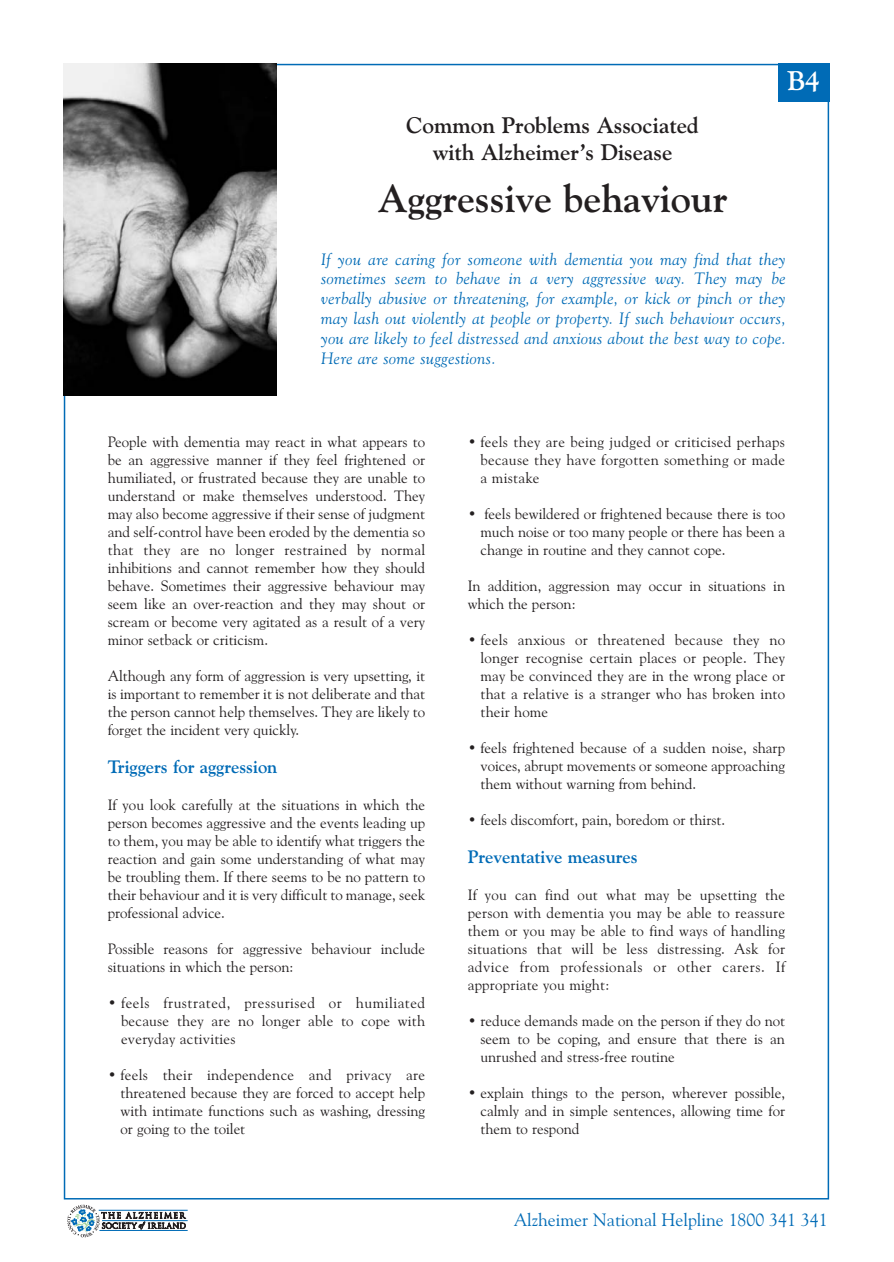
<style>
.page{position:relative;width:894px;height:1262px;background:#fff}
.page>*{position:absolute;margin:0;border:0;box-sizing:border-box;transform-origin:0 0}
.t1{font:700 39px "Goudy Old Style BT";color:#231f20}
.t2{font:700 27px "Goudy Old Style BT";color:#fff}
.t3{font:700 22.5px/27px "Goudy Old Style BT";color:#231f20;text-align:center}
.t4{font:700 18px "Goudy Old Style BT";color:#006bb6}
.t5{font:18px "Goudy Old Style BT";color:#006bb6}
.t6{font:italic 16.5px/19.8px "Goudy Old Style BT";letter-spacing:.025em;color:#006bb6;text-align:justify}
.t7{font:15px/18px "Goudy Old Style BT";color:#231f20;text-align:justify}
</style>
<div class="page">
<div style="left:778px;top:64px;width:51px;height:38px;background:#006bb6"></div>
<img style="left:64px;top:64px;width:212px;height:331px">
<hr style="left:99px;top:1210px;width:89px;height:1px;background:#006bb6">
<hr style="left:102px;top:1220px;width:86px;height:1px;background:#006bb6">
<hr style="left:99px;top:1230px;width:89px;height:1px;background:#006bb6">
<svg style="left:67px;top:1204px;width:119px;height:33px"></svg>
<h2 class="t2" style="left:787px;top:71px;width:34px">B4</h2>
<h3 class="t3" style="left:406px;top:115px;width:294px">Common Problems Associated with Alzheimer’s Disease</h3>
<h1 class="t1" style="left:378px;top:184px;width:351px">Aggressive behaviour</h1>
<p class="t6" style="left:321px;top:251px;width:466px">If you are caring for someone with dementia you may find that they sometimes seem to behave in a very aggressive way. They may be verbally abusive or threatening, for example, or kick or pinch or they may lash out violently at people or property. If such behaviour occurs, you are likely to feel distressed and anxious about the best way to cope.<br>Here are some suggestions.</p>
<p class="t7" style="left:108px;top:434px;width:319px">People with dementia may react in what appears to be an aggressive manner if they feel frightened or humiliated, or frustrated because they are unable to understand or make themselves understood. They may also become aggressive if their sense of judgment and self-control have been eroded by the dementia so that they are no longer restrained by normal inhibitions and cannot remember how they should behave. Sometimes their aggressive behaviour may seem like an over-reaction and they may shout or scream or become very agitated as a result of a very minor setback or criticism.</p>
<p class="t7" style="left:108px;top:668px;width:319px">Although any form of aggression is very upsetting, it is important to remember it is not deliberate and that the person cannot help themselves. They are likely to forget the incident very quickly.</p>
<p class="t4" style="left:108px;top:760px;width:171px">Triggers for aggression</p>
<p class="t7" style="left:108px;top:797px;width:319px">If you look carefully at the situations in which the person becomes aggressive and the events leading up to them, you may be able to identify what triggers the reaction and gain some understanding of what may be troubling them. If there seems to be no pattern to their behaviour and it is very difficult to manage, seek professional advice.</p>
<p class="t7" style="left:108px;top:941px;width:319px">Possible reasons for aggressive behaviour include situations in which the person:</p>
<p class="t7" style="left:121px;top:995px;width:306px;text-indent:-13px">• feels frustrated, pressurised or humiliated because they are no longer able to cope with everyday activities</p>
<p class="t7" style="left:121px;top:1067px;width:306px;text-indent:-13px">• feels their independence and privacy are threatened because they are forced to accept help with intimate functions such as washing, dressing or going to the toilet</p>
<p class="t7" style="left:480px;top:434px;width:306px;text-indent:-13px">• feels they are being judged or criticised perhaps because they have forgotten something or made a mistake</p>
<p class="t7" style="left:480px;top:506px;width:306px;text-indent:-13px">• feels bewildered or frightened because there is too much noise or too many people or there has been a change in routine and they cannot cope.</p>
<p class="t7" style="left:468px;top:578px;width:319px">In addition, aggression may occur in situations in which the person:</p>
<p class="t7" style="left:481px;top:632px;width:306px;text-indent:-13px">• feels anxious or threatened because they no longer recognise certain places or people. They may be convinced they are in the wrong place or that a relative is a stranger who has broken into their home</p>
<p class="t7" style="left:480px;top:740px;width:306px;text-indent:-13px">• feels frightened because of a sudden noise, sharp voices, abrupt movements or someone approaching them without warning from behind.</p>
<p class="t7" style="left:468px;top:812px;width:259px">• feels discomfort, pain, boredom or thirst.</p>
<p class="t4" style="left:468px;top:850px;width:171px">Preventative measures</p>
<p class="t7" style="left:468px;top:887px;width:319px">If you can find out what may be upsetting the person with dementia you may be able to reassure them or you may be able to find ways of handling situations that will be less distressing. Ask for advice from professionals or other carers. If appropriate you might:</p>
<p class="t7" style="left:480px;top:1013px;width:306px;text-indent:-13px">• reduce demands made on the person if they do not seem to be coping, and ensure that there is an unrushed and stress-free routine</p>
<p class="t7" style="left:480px;top:1085px;width:306px;text-indent:-13px">• explain things to the person, wherever possible, calmly and in simple sentences, allowing time for them to respond</p>
<p class="t5" style="left:514px;top:1212px;width:315px">Alzheimer National Helpline 1800 341 341</p>
</div>
